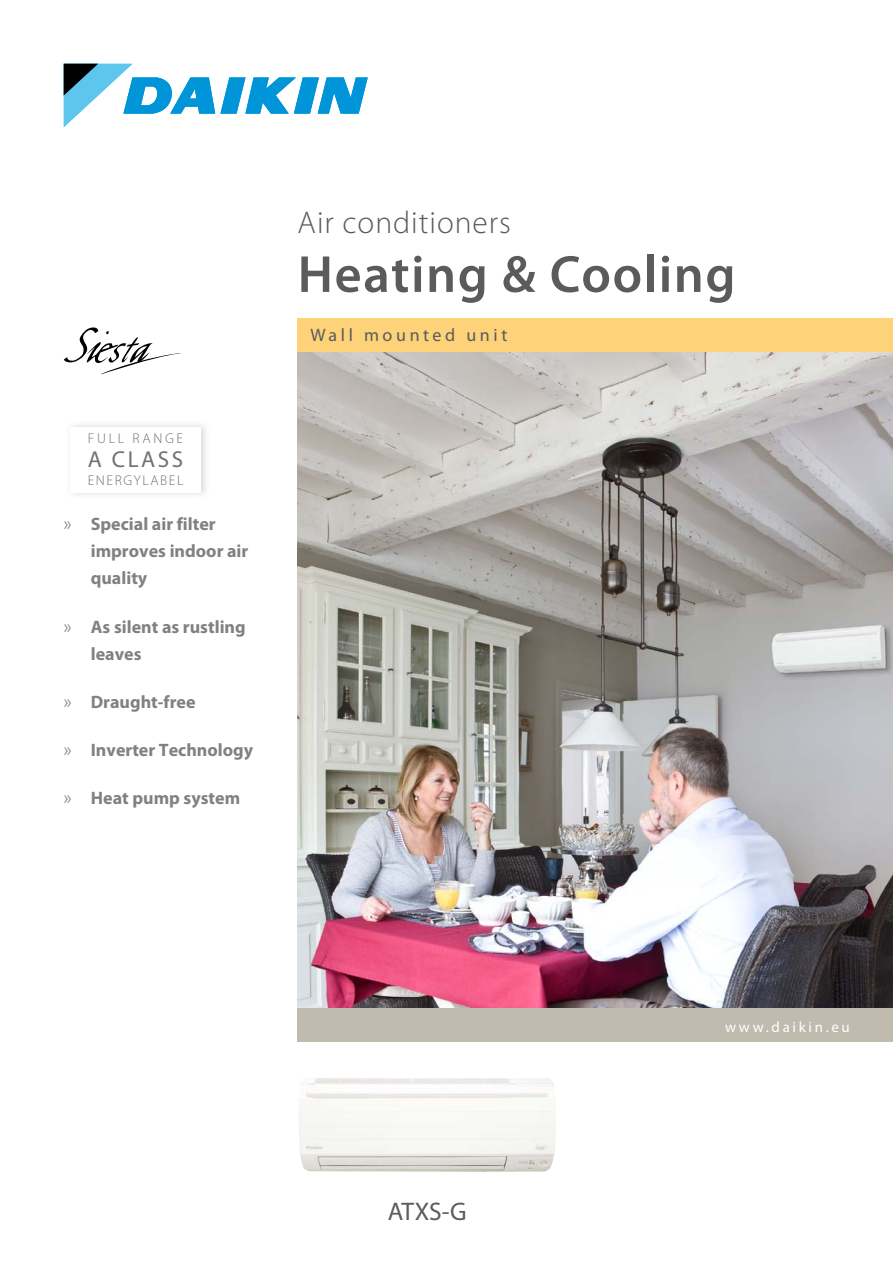
<style>
.page{position:relative;width:893px;height:1263px;background:#fff}
.page>*{position:absolute;margin:0;border:0;box-sizing:border-box;transform-origin:0 0}
.t1{font:600 52.5px "Myriad Pro";letter-spacing:.03em;color:#5a5b5d}
.t2{font:300 31.5px "Myriad Pro";letter-spacing:.03em;color:#5a5b5d}
.t3{font:25.5px "Myriad Pro";color:#5a5b5d}
.t4{font:23.1px "Myriad Pro";letter-spacing:.11em;color:#707172}
.t5{font:700 18px/27px "Myriad Pro";color:#808182}
.t6{font:18px "Myriad Pro";letter-spacing:.2em;color:#5a5b5d}
.t7{font:15px "Myriad Pro";letter-spacing:.175em;color:#fff}
.t8{font:300 14.1px "Myriad Pro";letter-spacing:.11em;color:#707172}
.t9{font:300 14.1px "Myriad Pro";letter-spacing:.19em;color:#707172}
.s1{font-family:"Frutiger BSK45";font-weight:300}
</style>
<div class="page">
<div style="left:298px;top:319px;width:595px;height:68px;background:#fdd279"></div>
<svg style="left:64px;top:64px;width:304px;height:63px"></svg>
<div style="left:298px;top:1008px;width:595px;height:34px;background:#c0baaf"></div>
<img style="left:299px;top:1078px;width:257px;height:94px">
<svg style="left:64px;top:327px;width:116px;height:47px"></svg>
<img style="left:298px;top:353px;width:595px;height:655px">
<p class="t9" style="left:88px;top:430px;width:97px">FULL RANGE</p>
<p class="t4" style="left:88px;top:445px;width:97px">A CLASS</p>
<p class="t8" style="left:88px;top:472px;width:97px">ENERGYLABEL</p>
<p class="t5" style="left:91px;top:510px;width:159px;text-indent:-27px"><span class="s1">»</span> Special air filter improves indoor air quality</p>
<p class="t5" style="left:91px;top:612px;width:156px;text-indent:-27px"><span class="s1">»</span> As silent as rustling leaves</p>
<p class="t5" style="left:64px;top:688px;width:133px"><span class="s1">»</span> Draught-free</p>
<p class="t5" style="left:64px;top:736px;width:191px"><span class="s1">»</span> Inverter Technology</p>
<p class="t5" style="left:64px;top:784px;width:178px"><span class="s1">»</span> Heat pump system</p>
<h2 class="t2" style="left:298px;top:203px;width:215px">Air conditioners</h2>
<h1 class="t1" style="left:298px;top:241px;width:439px">Heating &amp; Cooling</h1>
<p class="t6" style="left:310px;top:324px;width:198px">Wall mounted unit</p>
<h3 class="t3" style="left:388px;top:1195px;width:80px">ATXS-G</h3>
<p class="t7" style="left:725px;top:1017px;width:126px">www.daikin.eu</p>
</div>
